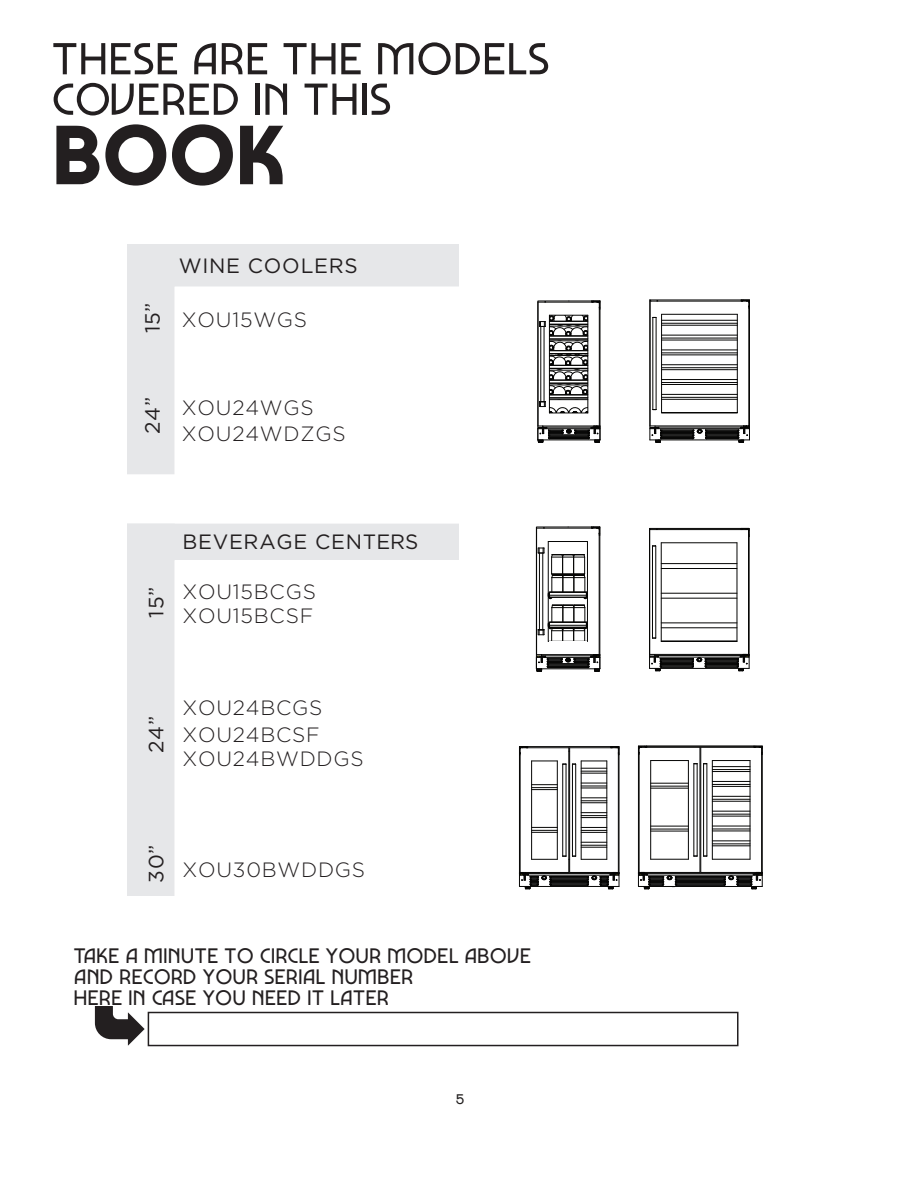
<style>
.page{position:relative;width:918px;height:1188px;background:#fff}
.page>*{position:absolute;margin:0;border:0;box-sizing:border-box;transform-origin:0 0}
.t1{font:22.5px/21px "Marvin Visions";color:#231f20}
.t2{font:300 20.7px/25.7px "Gotham";letter-spacing:.035em;color:#231f20}
.t3{font:20.7px "Gotham";letter-spacing:.035em;color:#231f20}
.t4{font:15px "Marvin Visions";color:#211e1e}
</style>
<div class="page">
<div style="left:127px;top:245px;width:332px;height:651px;background:#e6e7e9"></div>
<div style="left:175px;top:561px;width:296px;height:341px;background:#fff"></div>
<div style="left:174px;top:560px;width:298px;height:342px;border:1px solid #fff"></div>
<div style="left:175px;top:287px;width:296px;height:236px;background:#fff"></div>
<svg style="left:53px;top:43px;width:52px;height:31px"></svg>
<svg style="left:111px;top:43px;width:66px;height:31px"></svg>
<svg style="left:194px;top:43px;width:22px;height:31px"></svg>
<svg style="left:222px;top:43px;width:20px;height:31px"></svg>
<svg style="left:248px;top:43px;width:19px;height:31px"></svg>
<svg style="left:284px;top:43px;width:77px;height:31px"></svg>
<svg style="left:378px;top:42px;width:170px;height:33px"></svg>
<svg style="left:54px;top:83px;width:184px;height:33px"></svg>
<div style="left:255px;top:84px;width:5px;height:31px;background:#231f20"></div>
<svg style="left:265px;top:84px;width:22px;height:31px"></svg>
<svg style="left:305px;top:84px;width:51px;height:31px"></svg>
<hr style="left:362px;top:84px;width:4px;height:31px;background:#231f20">
<svg style="left:371px;top:84px;width:19px;height:31px"></svg>
<svg style="left:56px;top:126px;width:43px;height:58px"></svg>
<svg style="left:105px;top:124px;width:61px;height:62px"></svg>
<svg style="left:172px;top:124px;width:61px;height:62px"></svg>
<svg style="left:240px;top:126px;width:43px;height:58px"></svg>
<svg style="left:95px;top:1006px;width:50px;height:40px"></svg>
<div style="left:148px;top:1012px;width:591px;height:34px;border:2px solid #231f20"></div>
<svg style="left:536px;top:526px;width:65px;height:146px"></svg>
<div style="left:549px;top:642px;width:37px;height:9px;background:#fff"></div>
<svg style="left:537px;top:300px;width:64px;height:143px"></svg>
<div style="left:102px;top:475px;width:374px;height:48px;background:#fff"></div>
<svg style="left:640px;top:748px;width:121px;height:127px"></svg>
<svg style="left:649px;top:299px;width:101px;height:144px"></svg>
<hr style="left:519px;top:747px;width:1px;height:139px;background:#050504">
<hr style="left:519px;top:746px;width:50px;height:1px;background:#050504">
<hr style="left:519px;top:873px;width:100px;height:1px;background:#050504">
<hr style="left:519px;top:886px;width:100px;height:1px;background:#050504">
<hr style="left:525px;top:875px;width:88px;height:1px;background:#050504">
<hr style="left:520px;top:872px;width:49px;height:1px;background:#050504">
<svg style="left:532px;top:859px;width:25px;height:1px"></svg>
<hr style="left:520px;top:748px;width:1px;height:124px;background:#050504">
<hr style="left:531px;top:761px;width:1px;height:98px;background:#050504">
<hr style="left:557px;top:761px;width:1px;height:98px;background:#050504">
<svg style="left:520px;top:746px;width:37px;height:16px"></svg>
<hr style="left:520px;top:747px;width:49px;height:1px;background:#050504">
<hr style="left:562px;top:764px;width:1px;height:92px;background:#050504">
<svg style="left:532px;top:784px;width:25px;height:6px"></svg>
<svg style="left:532px;top:827px;width:25px;height:6px"></svg>
<hr style="left:551px;top:885px;width:37px;height:1px;background:#050504">
<hr style="left:550px;top:884px;width:38px;height:1px;background:#050504">
<hr style="left:551px;top:883px;width:37px;height:1px;background:#050504">
<hr style="left:551px;top:882px;width:37px;height:1px;background:#050504">
<hr style="left:550px;top:881px;width:38px;height:1px;background:#050504">
<hr style="left:551px;top:880px;width:37px;height:1px;background:#050504">
<hr style="left:550px;top:879px;width:38px;height:1px;background:#050504">
<hr style="left:551px;top:878px;width:37px;height:1px;background:#050504">
<hr style="left:551px;top:877px;width:37px;height:1px;background:#050504">
<hr style="left:550px;top:876px;width:38px;height:1px;background:#050504">
<svg style="left:520px;top:873px;width:33px;height:17px"></svg>
<svg style="left:563px;top:746px;width:57px;height:144px"></svg>
<hr style="left:638px;top:746px;width:1px;height:140px;background:#050504">
<hr style="left:762px;top:746px;width:1px;height:140px;background:#050504">
<hr style="left:638px;top:746px;width:124px;height:1px;background:#050504">
<hr style="left:712px;top:761px;width:1px;height:98px;background:#050504">
<hr style="left:761px;top:747px;width:1px;height:125px;background:#050504">
<hr style="left:750px;top:761px;width:1px;height:98px;background:#050504">
<hr style="left:701px;top:747px;width:61px;height:1px;background:#050504">
<hr style="left:712px;top:760px;width:38px;height:1px;background:#050504">
<svg style="left:753px;top:745px;width:10px;height:10px"></svg>
<hr style="left:707px;top:764px;width:1px;height:92px;background:#050504">
<hr style="left:703px;top:764px;width:1px;height:92px;background:#050504">
<hr style="left:701px;top:872px;width:61px;height:1px;background:#050504">
<hr style="left:712px;top:859px;width:38px;height:1px;background:#050504">
<hr style="left:638px;top:886px;width:124px;height:1px;background:#050504">
<hr style="left:700px;top:747px;width:1px;height:125px;background:#050504">
<hr style="left:639px;top:747px;width:61px;height:1px;background:#050504">
<svg style="left:638px;top:745px;width:10px;height:10px"></svg>
<svg style="left:691px;top:763px;width:19px;height:2px"></svg>
<hr style="left:693px;top:764px;width:1px;height:92px;background:#050504">
<hr style="left:697px;top:764px;width:1px;height:92px;background:#050504">
<hr style="left:639px;top:872px;width:61px;height:1px;background:#050504">
<hr style="left:639px;top:747px;width:1px;height:125px;background:#050504">
<hr style="left:644px;top:875px;width:112px;height:1px;background:#050504">
<hr style="left:646px;top:873px;width:109px;height:1px;background:#050504">
<hr style="left:712px;top:766px;width:38px;height:1px;background:#050504">
<hr style="left:712px;top:771px;width:38px;height:1px;background:#050504">
<hr style="left:712px;top:781px;width:38px;height:1px;background:#050504">
<hr style="left:712px;top:786px;width:38px;height:1px;background:#050504">
<hr style="left:712px;top:796px;width:38px;height:1px;background:#050504">
<hr style="left:712px;top:801px;width:38px;height:1px;background:#050504">
<hr style="left:712px;top:811px;width:38px;height:1px;background:#050504">
<hr style="left:712px;top:816px;width:38px;height:1px;background:#050504">
<hr style="left:712px;top:826px;width:38px;height:1px;background:#050504">
<hr style="left:712px;top:831px;width:38px;height:1px;background:#050504">
<hr style="left:712px;top:840px;width:38px;height:1px;background:#050504">
<hr style="left:712px;top:843px;width:38px;height:1px;background:#050504">
<hr style="left:712px;top:845px;width:38px;height:1px;background:#050504">
<hr style="left:688px;top:761px;width:1px;height:98px;background:#050504">
<hr style="left:650px;top:761px;width:1px;height:98px;background:#050504">
<hr style="left:651px;top:760px;width:37px;height:1px;background:#050504">
<hr style="left:651px;top:859px;width:37px;height:1px;background:#050504">
<hr style="left:651px;top:783px;width:37px;height:1px;background:#050504">
<hr style="left:651px;top:786px;width:37px;height:1px;background:#050504">
<hr style="left:651px;top:788px;width:37px;height:1px;background:#050504">
<hr style="left:651px;top:826px;width:37px;height:1px;background:#050504">
<hr style="left:651px;top:829px;width:37px;height:1px;background:#050504">
<hr style="left:651px;top:831px;width:37px;height:1px;background:#050504">
<hr style="left:712px;top:829px;width:38px;height:1px;background:#050504">
<hr style="left:712px;top:814px;width:38px;height:1px;background:#050504">
<hr style="left:712px;top:799px;width:38px;height:1px;background:#050504">
<hr style="left:712px;top:784px;width:38px;height:1px;background:#050504">
<hr style="left:712px;top:769px;width:38px;height:1px;background:#050504">
<hr style="left:676px;top:885px;width:49px;height:1px;background:#050504">
<hr style="left:676px;top:884px;width:49px;height:1px;background:#050504">
<hr style="left:675px;top:883px;width:50px;height:1px;background:#050504">
<hr style="left:676px;top:882px;width:49px;height:1px;background:#050504">
<hr style="left:675px;top:881px;width:50px;height:1px;background:#050504">
<hr style="left:676px;top:880px;width:49px;height:1px;background:#050504">
<hr style="left:675px;top:879px;width:50px;height:1px;background:#050504">
<hr style="left:676px;top:878px;width:48px;height:1px;background:#050504">
<hr style="left:676px;top:877px;width:49px;height:1px;background:#050504">
<hr style="left:675px;top:876px;width:50px;height:1px;background:#050504">
<svg style="left:638px;top:872px;width:40px;height:18px"></svg>
<svg style="left:723px;top:872px;width:40px;height:18px"></svg>
<svg style="left:649px;top:527px;width:101px;height:145px"></svg>
<p class="t3" style="left:139px;top:333px;width:32px;rotate:-90deg">15”</p>
<p class="t3" style="left:179px;top:253px;width:181px">WINE COOLERS</p>
<p class="t2" style="left:182px;top:306px;width:127px">XOU15WGS</p>
<p class="t3" style="left:139px;top:434px;width:39px;rotate:-90deg">24”</p>
<p class="t2" style="left:182px;top:394px;width:165px">XOU24WGS<br>XOU24WDZGS</p>
<p class="t3" style="left:143px;top:618px;width:32px;rotate:-90deg">15”</p>
<p class="t3" style="left:182px;top:528px;width:238px">BEVERAGE CENTERS</p>
<p class="t2" style="left:182px;top:579px;width:135px;line-height:24.2px">XOU15BCGS<br>XOU15BCSF</p>
<p class="t3" style="left:143px;top:753px;width:39px;rotate:-90deg">24”</p>
<p class="t2" style="left:182px;top:694px;width:183px">XOU24BCGS<br>XOU24BCSF<br>XOU24BWDDGS</p>
<p class="t3" style="left:143px;top:883px;width:40px;rotate:-90deg">30”</p>
<p class="t2" style="left:182px;top:856px;width:184px">XOU30BWDDGS</p>
<p class="t1" style="left:73px;top:945px;width:459px">TAKE A MINUTE TO CIRCLE YOUR MODEL ABOVE<br>AND RECORD YOUR SERIAL NUMBER<br>HERE IN CASE YOU NEED IT LATER</p>
<p class="t4" style="left:456px;top:1090px;width:10px">5</p>
</div>
